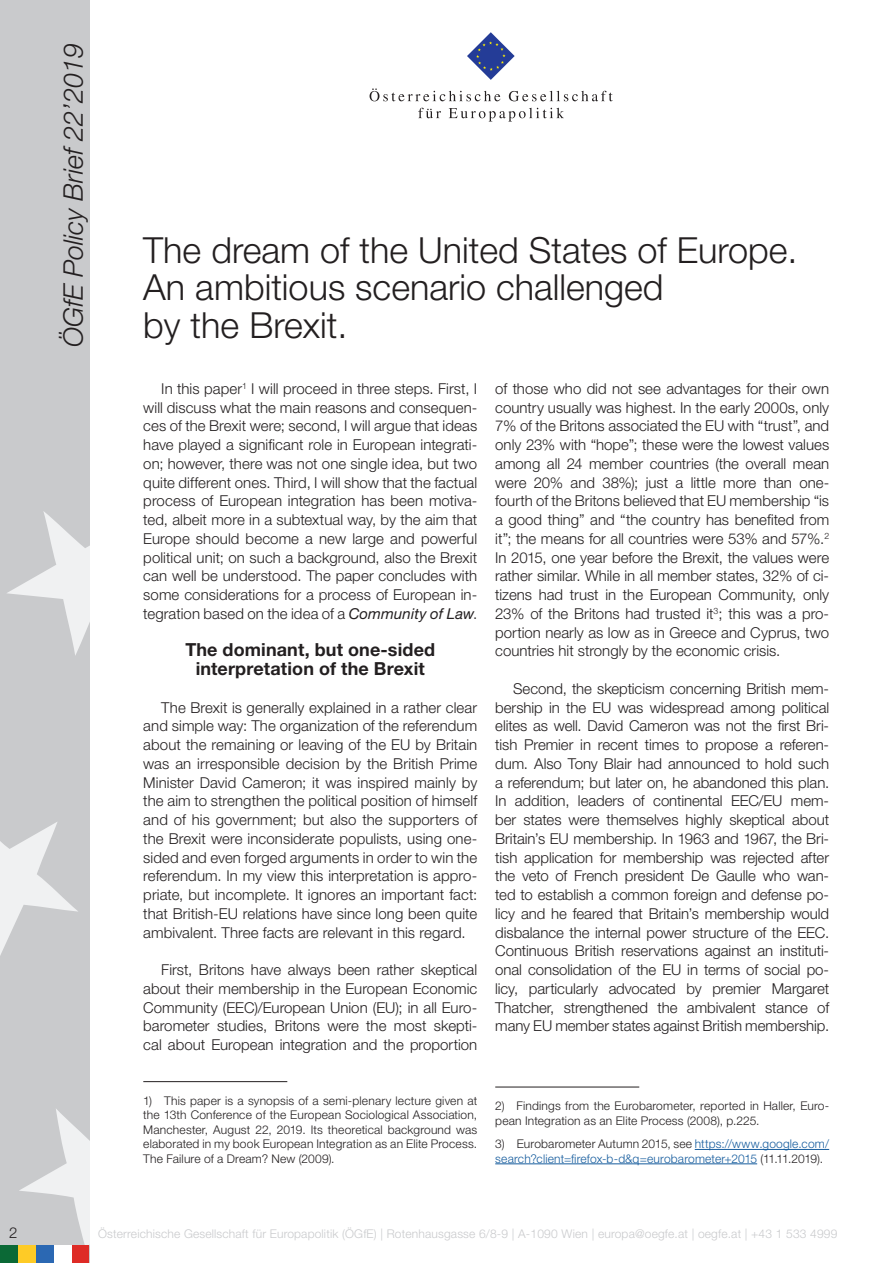
<style>
.page{position:relative;width:893px;height:1263px;background:#fff}
.page>*{position:absolute;margin:0;border:0;box-sizing:border-box;transform-origin:0 0}
.t1{font:300 36px/37.5px "Helvetica Neue LT Std";color:#231f20}
.t2{font:italic 300 27px "Helvetica Neue LT Std";color:#231f20}
.Zwischenüberschrift{font:700 18px/18.8px "Helvetica Neue LT Std";letter-spacing:.005em;color:#231f20;text-align:center}
.Standard_Paragraph{font:300 15px/18.8px "Helvetica Neue LT Std";color:#231f20;text-align:justify}
.Footnotes{font:300 12px/14.4px "Helvetica Neue LT Std";letter-spacing:.015em;color:#231f20;text-align:justify}
.t3{font:300 12px "Helvetica Neue LT Std";letter-spacing:.015em;color:#c9cacc}
.Footnotes-2{font:300 12px/14.4px "Helvetica Neue LT Std";letter-spacing:.015em;color:#175d9e}
.s1{font-weight:400;font-style:italic}
.s2{color:#231f20}
</style>
<div class="page">
<div style="left:0;top:0;width:89px;height:1263px;background:#c9cacc"></div>
<svg style="left:19px;top:1109px;width:70px;height:136px"></svg>
<svg style="left:0;top:822px;width:78px;height:134px"></svg>
<svg style="left:7px;top:511px;width:82px;height:144px"></svg>
<div style="left:18px;top:1245px;width:18px;height:18px;background:#fecb26"></div>
<div style="left:36px;top:1245px;width:18px;height:18px;background:#2b68b3"></div>
<div style="left:71px;top:1245px;width:18px;height:18px;background:#de2b26"></div>
<div style="left:0;top:1245px;width:18px;height:18px;background:#0b6936"></div>
<div style="left:54px;top:1245px;width:17px;height:18px;background:#fff"></div>
<svg style="left:467px;top:32px;width:48px;height:48px"></svg>
<svg style="left:370px;top:88px;width:130px;height:13px"></svg>
<svg style="left:509px;top:91px;width:104px;height:10px"></svg>
<svg style="left:418px;top:108px;width:23px;height:10px"></svg>
<svg style="left:449px;top:108px;width:115px;height:14px"></svg>
<hr style="left:143px;top:1081px;width:144px;height:1px;background:#231f20">
<hr style="left:495px;top:1087px;width:144px;height:1px;background:#231f20">
<hr style="left:695px;top:1149px;width:134px;height:1px;background:#175d9e">
<hr style="left:495px;top:1163px;width:262px;height:1px;background:#175d9e">
<h2 class="t2" style="left:57px;top:347px;width:305px;rotate:-90deg">ÖGfE Policy Brief 22’2019</h2>
<p class="t1" style="left:143px;top:230px;width:656px">The dream of the United States of Europe.<br>An ambitious scenario challenged<br>by the Brexit.</p>
<p class="Standard_Paragraph" style="left:143px;top:379px;width:335px;text-indent:18px">In this paper<sup>1</sup> I will proceed in three steps. First, I will discuss what the main reasons and consequen&shy;ces of the Brexit were; second, I will argue that ideas have played a significant role in European integrati&shy;on; however, there was not one single idea, but two quite different ones. Third, I will show that the factual process of European integration has been motiva&shy;ted, albeit more in a subtextual way, by the aim that Europe should become a new large and powerful political unit; on such a background, also the Brexit can well be understood. The paper concludes with some considerations for a process of European in&shy;tegration based on the idea of a <span class="s1">Community of Law</span>.</p>
<p class="Zwischenüberschrift" style="left:185px;top:640px;width:251px">The dominant, but one-sided interpretation of the Brexit</p>
<p class="Standard_Paragraph" style="left:143px;top:697px;width:335px;text-indent:18px">The Brexit is generally explained in a rather clear and simple way: The organization of the referendum about the remaining or leaving of the EU by Britain was an irresponsible decision by the British Prime Minister David Cameron; it was inspired mainly by the aim to strengthen the political position of himself and of his government; but also the supporters of the Brexit were inconsiderate populists, using one&shy;sided and even forged arguments in order to win the referendum. In my view this interpretation is appro&shy;priate, but incomplete. It ignores an important fact: that British-EU relations have since long been quite ambivalent. Three facts are relevant in this regard.</p>
<p class="Standard_Paragraph" style="left:143px;top:960px;width:335px;text-indent:18px">First, Britons have always been rather skeptical about their membership in the European Economic Community (EEC)/European Union (EU); in all Euro&shy;barometer studies, Britons were the most skepti&shy;cal about European integration and the proportion</p>
<p class="Footnotes" style="left:143px;top:1093px;width:335px">1) This paper is a synopsis of a semi-plenary lecture given at the 13th Conference of the European Sociological Association, Manchester, August 22, 2019. Its theoretical background was elaborated in my book European Integration as an Elite Process.<br>The Failure of a Dream? New (2009).</p>
<p class="Standard_Paragraph" style="left:495px;top:379px;width:335px">of those who did not see advantages for their own country usually was highest. In the early 2000s, only 7% of the Britons associated the EU with “trust”, and only 23% with “hope”; these were the lowest values among all 24 member countries (the overall mean were 20% and 38%); just a little more than one&shy;fourth of the Britons believed that EU membership “is a good thing” and “the country has benefited from it”; the means for all countries were 53% and 57%.<sup>2<br></sup>In 2015, one year before the Brexit, the values were rather similar. While in all member states, 32% of ci&shy;tizens had trust in the European Community, only 23% of the Britons had trusted it<sup>3</sup>; this was a pro&shy;portion nearly as low as in Greece and Cyprus, two countries hit strongly by the economic crisis.</p>
<p class="Standard_Paragraph" style="left:495px;top:679px;width:335px;text-indent:18px">Second, the skepticism concerning British mem&shy;bership in the EU was widespread among political elites as well. David Cameron was not the first Bri&shy;tish Premier in recent times to propose a referen&shy;dum. Also Tony Blair had announced to hold such a referendum; but later on, he abandoned this plan.<br>In addition, leaders of continental EEC/EU mem&shy;ber states were themselves highly skeptical about Britain’s EU membership. In 1963 and 1967, the Bri&shy;tish application for membership was rejected after the veto of French president De Gaulle who wan&shy;ted to establish a common foreign and defense po&shy;licy and he feared that Britain’s membership would disbalance the internal power structure of the EEC.<br>Continuous British reservations against an instituti&shy;onal consolidation of the EU in terms of social po&shy;licy, particularly advocated by premier Margaret Thatcher, strengthened the ambivalent stance of many EU member states against British membership.</p>
<p class="Footnotes" style="left:495px;top:1099px;width:335px">2) Findings from the Eurobarometer, reported in Haller, Euro&shy;pean Integration as an Elite Process (2008), p.225.</p>
<p class="Footnotes-2" style="left:495px;top:1136px;width:335px"><span class="s2">3) Eurobarometer Autumn 2015, see</span> https://www.google.com/ search?client=firefox-b-d&amp;q=eurobarometer+2015 <span class="s2">(11.11.2019).</span></p>
<p class="Standard_Paragraph" style="left:9px;top:1222px;width:10px">2</p>
<p class="t3" style="left:98px;top:1226px;width:741px">Österreichische Gesellschaft für Europapolitik (ÖGfE) | Rotenhausgasse 6/8-9 | A-1090 Wien | europa@oegfe.at | oegfe.at | +43 1 533 4999</p>
</div>
